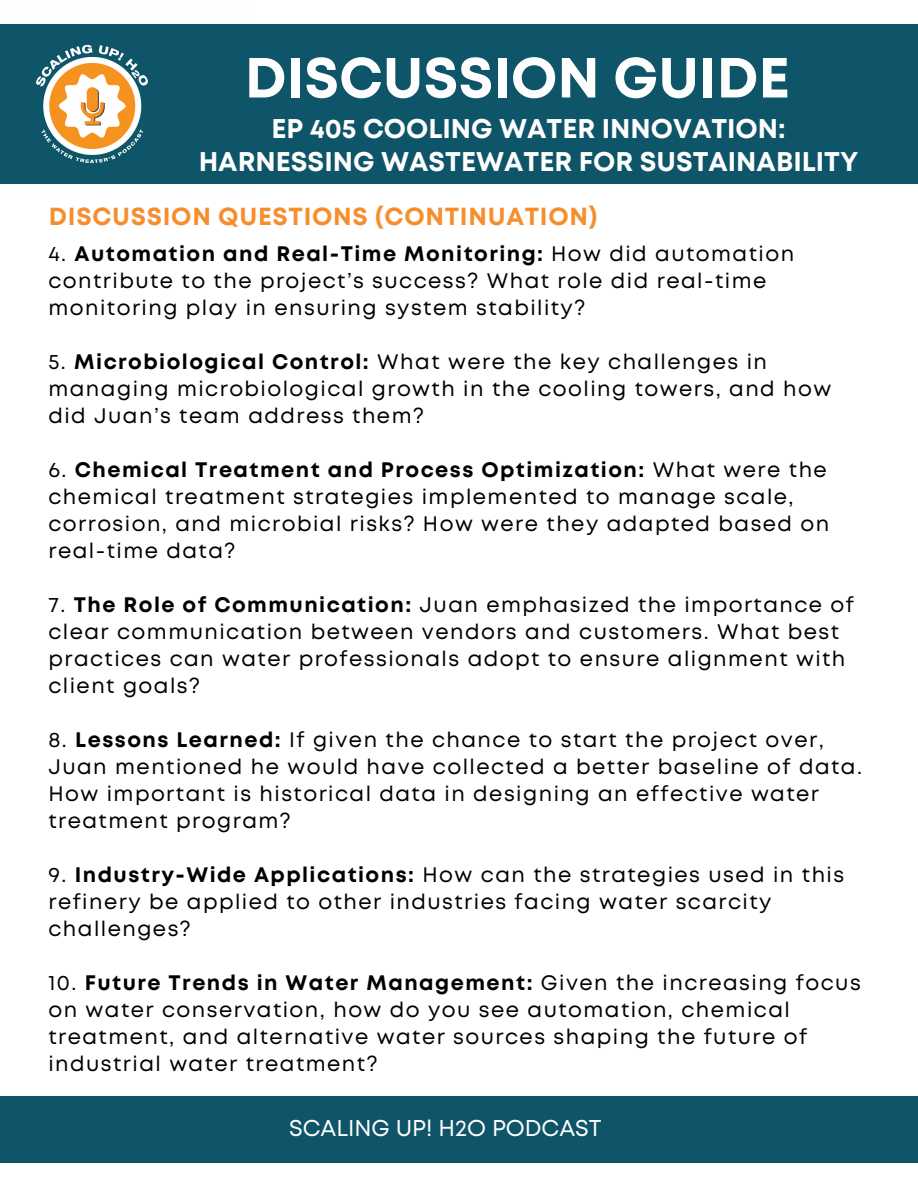
<style>
.page{position:relative;width:918px;height:1188px;background:#fff}
.page>*{position:absolute;margin:0;border:0;box-sizing:border-box;transform-origin:0 0}
.t1{font:700 56.4px "Mont";color:#fffefe}
.t2{font:700 27px/32.7px "Mont";color:#fffefe;text-align:center}
.t3{font:700 24.75px "Mont";letter-spacing:.03em;color:#f78e2d}
.t4{font:22.8px "Mont";color:#fffefe}
.t5{font:21px/27px "Mont";letter-spacing:.07em;color:#000}
.s1{font-weight:700}
</style>
<div class="page">
<div style="left:0;top:25px;width:918px;height:159px;background:#0f5569"></div>
<img style="left:36px;top:44px;width:112px;height:120px">
<div style="left:0;top:1096px;width:918px;height:67px;background:#0f5569"></div>
<p class="t1" style="left:245px;top:57px;width:547px">DISCUSSION GUIDE</p>
<p class="t2" style="left:199px;top:114px;width:661px">EP 405 COOLING WATER INNOVATION:<br>HARNESSING WASTEWATER FOR SUSTAINABILITY</p>
<p class="t3" style="left:49px;top:207px;width:550px">DISCUSSION QUESTIONS (CONTINUATION)</p>
<p class="t5" style="left:48px;top:242px;width:747px">4. <span class="s1">Automation and Real-Time Monitoring:</span> How did automation contribute to the project’s success? What role did real-time monitoring play in ensuring system stability?</p>
<h1 class="t5" style="left:48px;top:350px;width:784px">5. <span class="s1">Microbiological Control:</span> What were the key challenges in managing microbiological growth in the cooling towers, and how did Juan’s team address them?</h1>
<h2 class="t5" style="left:48px;top:458px;width:782px">6. <span class="s1">Chemical Treatment and Process Optimization:</span> What were the chemical treatment strategies implemented to manage scale, corrosion, and microbial risks? How were they adapted based on real-time data?</h2>
<h2 class="t5" style="left:48px;top:593px;width:807px">7. <span class="s1">The Role of Communication:</span> Juan emphasized the importance of clear communication between vendors and customers. What best practices can water professionals adopt to ensure alignment with client goals?</h2>
<p class="t5" style="left:48px;top:728px;width:815px">8. <span class="s1">Lessons Learned:</span> If given the chance to start the project over, Juan mentioned he would have collected a better baseline of data.<br>How important is historical data in designing an effective water treatment program?</p>
<p class="t5" style="left:48px;top:863px;width:797px">9. <span class="s1">Industry-Wide Applications:</span> How can the strategies used in this refinery be applied to other industries facing water scarcity challenges?</p>
<p class="t5" style="left:48px;top:971px;width:814px">10. <span class="s1">Future Trends in Water Management:</span> Given the increasing focus on water conservation, how do you see automation, chemical treatment, and alternative water sources shaping the future of industrial water treatment?</p>
<p class="t4" style="left:289px;top:1119px;width:314px">SCALING UP! H2O PODCAST</p>
</div>
